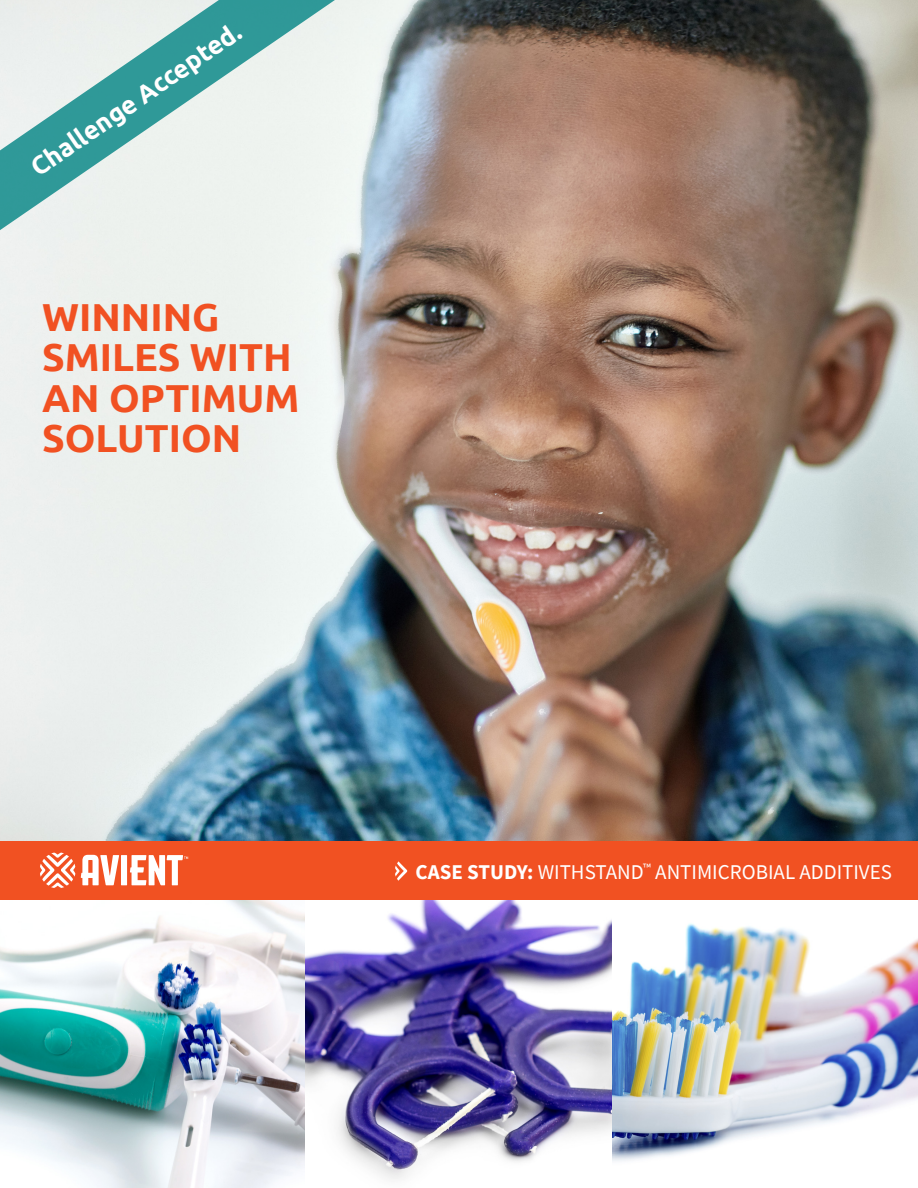
<style>
.page{position:relative;width:918px;height:1188px;background:#fff}
.page>*{position:absolute;margin:0;border:0;box-sizing:border-box;transform-origin:0 0}
.t1{font:700 39px/40.5px "Ubuntu";color:#f15122}
.t2{font:700 25.65px "Ubuntu";color:#fff}
.t3{font:21px "Source Sans Pro";color:#fff}
.s1{font-weight:700}
</style>
<div class="page">
<img style="left:0;top:899px;width:918px;height:289px">
<img style="left:0;top:0;width:918px;height:841px">
<div style="left:0;top:841px;width:918px;height:58px;background:#f15122"></div>
<svg style="left:0;top:0;width:364px;height:251px;fill:#edf1ee"></svg>
<svg style="left:40px;top:853px;width:148px;height:35px"></svg>
<svg style="left:395px;top:861px;width:12px;height:20px"></svg>
<p class="t2" style="left:24px;top:156px;width:250px;rotate:-34deg">Challenge Accepted.</p>
<p class="t1" style="left:42px;top:296px;width:259px">WINNING<br>SMILES WITH<br>AN OPTIMUM<br>SOLUTION</p>
<p class="t3" style="left:415px;top:858px;width:478px"><span class="s1">CASE STUDY:</span> WITHSTAND<sup>™</sup> ANTIMICROBIAL ADDITIVES</p>
</div>
